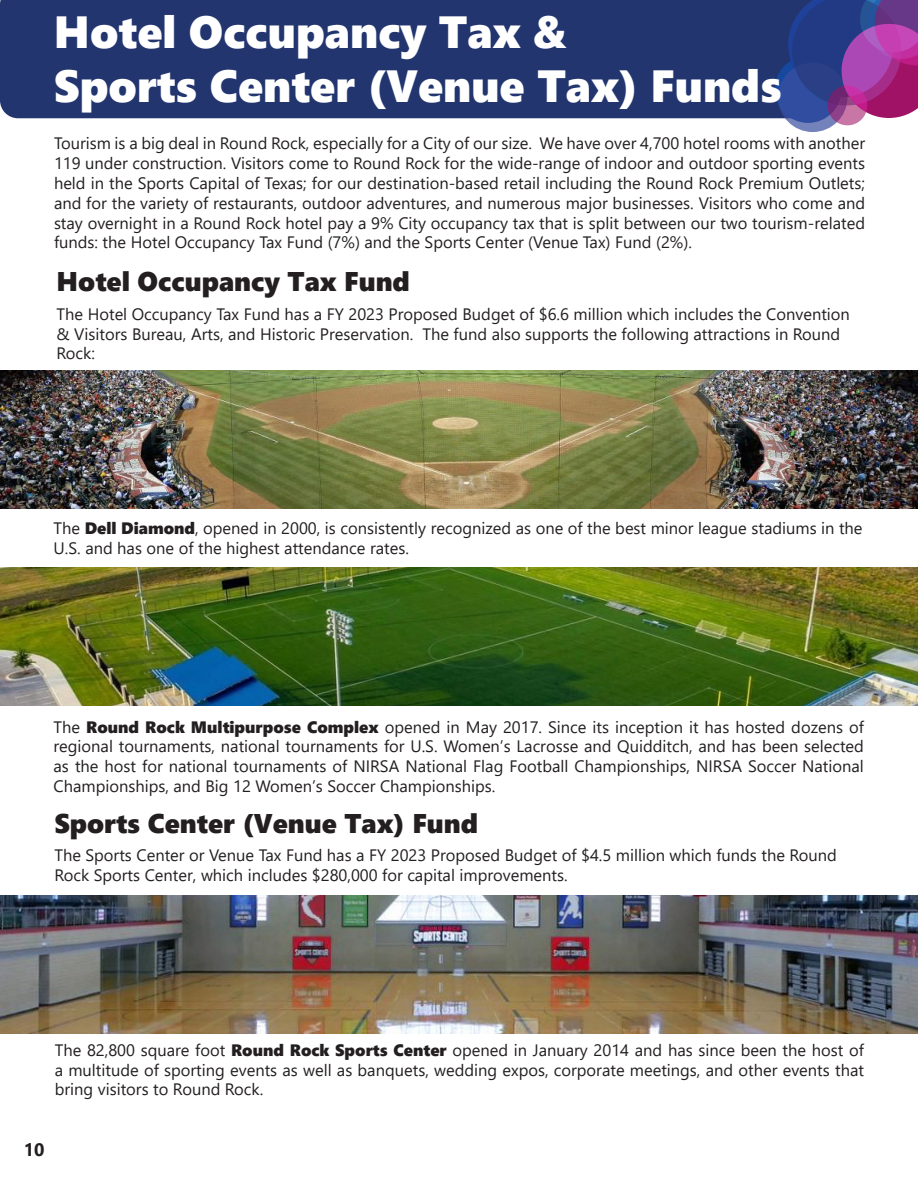
<style>
.page{position:relative;width:918px;height:1188px;background:#fff}
.page>*{position:absolute;margin:0;border:0;box-sizing:border-box;transform-origin:0 0}
.t1{font:italic 500 48px "Barbie";color:#fff}
.t2{font:45px "Segoe UI Black";color:#fff}
.t3{font:27px "Segoe UI Black";color:#231f20}
.t4{font:700 18px "Segoe UI";color:#231f20}
.t5{font:16.5px/19.8px "Segoe UI";color:#231f20;text-align:justify}
.s1{font-family:"Segoe UI Black"}
</style>
<div class="page">
<div style="left:0;top:0;width:788px;height:118px;background:#22356f"></div>
<div style="left:775px;top:56px;width:67px;height:67px;background:#15489e;border-radius:50%"></div>
<svg style="left:778px;top:63px;width:69px;height:69px"></svg>
<svg style="left:828px;top:86px;width:39px;height:39px"></svg>
<svg style="left:788px;top:0;width:130px;height:118px;background:#673b8f"></svg>
<img style="left:1px;top:370px;width:917px;height:138px">
<img style="left:1px;top:567px;width:917px;height:138px">
<img style="left:0;top:895px;width:918px;height:138px">
<p class="t2" style="left:54px;top:-1px;width:514px">Hotel Occupancy Tax &amp;</p>
<p class="t2" style="left:54px;top:53px;width:729px">Sports Center (Venue Tax) Funds</p>
<p class="t5" style="left:54px;top:132px;width:813px">Tourism is a big deal in Round Rock, especially for a City of our size. We have over 4,700 hotel rooms with another 119 under construction. Visitors come to Round Rock for the wide-range of indoor and outdoor sporting events held in the Sports Capital of Texas; for our destination-based retail including the Round Rock Premium Outlets; and for the variety of restaurants, outdoor adventures, and numerous major businesses. Visitors who come and stay overnight in a Round Rock hotel pay a 9% City occupancy tax that is split between our two tourism-related funds: the Hotel Occupancy Tax Fund (7%) and the Sports Center (Venue Tax) Fund (2%).</p>
<p class="t3" style="left:57px;top:262px;width:355px">Hotel Occupancy Tax Fund</p>
<p class="t5" style="left:57px;top:303px;width:795px;text-align:left">The Hotel Occupancy Tax Fund has a FY 2023 Proposed Budget of $6.6 million which includes the Convention &amp; Visitors Bureau, Arts, and Historic Preservation. The fund also supports the following attractions in Round<br>Rock:</p>
<h1 class="t1" style="left:57px;top:39px;width:334px">Property Tax Facts</h1>
<p class="t5" style="left:54px;top:517px;width:811px">The <span class="s1">Dell Diamond</span>, opened in 2000, is consistently recognized as one of the best minor league stadiums in the<br>U.S. and has one of the highest attendance rates.</p>
<p class="t5" style="left:54px;top:715px;width:812px">The <span class="s1">Round Rock Multipurpose Complex</span> opened in May 2017. Since its inception it has hosted dozens of regional tournaments, national tournaments for U.S. Women’s Lacrosse and Quidditch, and has been selected as the host for national tournaments of NIRSA National Flag Football Championships, NIRSA Soccer National Championships, and Big 12 Women’s Soccer Championships.</p>
<p class="t3" style="left:54px;top:803px;width:425px">Sports Center (Venue Tax) Fund</p>
<p class="t5" style="left:54px;top:844px;width:784px">The Sports Center or Venue Tax Fund has a FY 2023 Proposed Budget of $4.5 million which funds the Round<br>Rock Sports Center, which includes $280,000 for capital improvements.</p>
<p class="t5" style="left:55px;top:1039px;width:811px">The 82,800 square foot <span class="s1">Round Rock Sports Center</span> opened in January 2014 and has since been the host of a multitude of sporting events as well as banquets, wedding expos, corporate meetings, and other events that bring visitors to Round Rock.</p>
<p class="t4" style="left:24px;top:1132px;width:22px">10</p>
</div>
